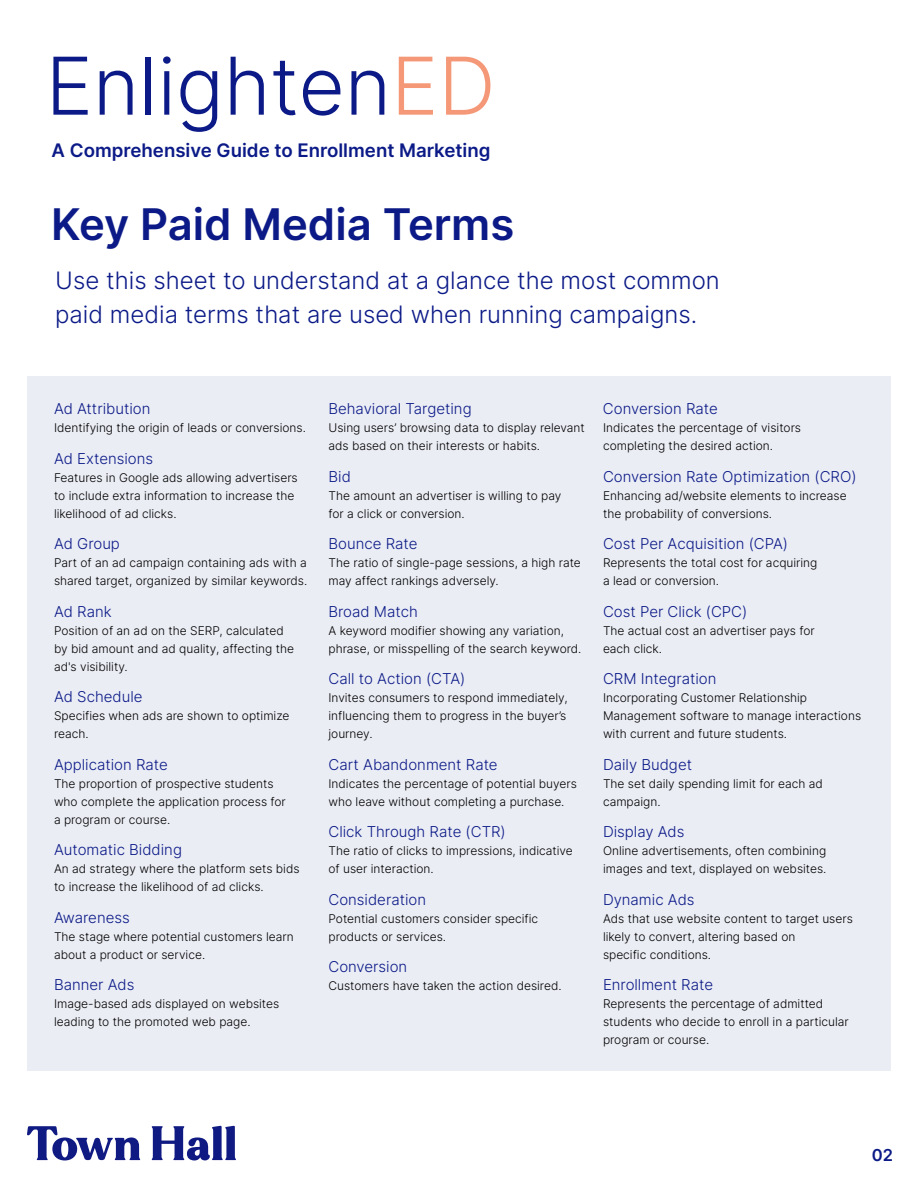
<style>
.page{position:relative;width:918px;height:1188px;background:#fff}
.page>*{position:absolute;margin:0;border:0;box-sizing:border-box;transform-origin:0 0}
.t1{font:300 79.65px "Inter";color:#0b1a87}
.t2{font:600 43.65px "Inter";color:#0b1a87}
.t3{font:300 24px/34.2px "Inter";color:#0b1a87}
.t4{font:600 18.6px "Inter";color:#0b1a87}
.t5{font:600 16.5px "Inter";color:#0b1a87}
.t6{font:300 15px "Inter";color:#0b1a87}
.t7{font:300 12px/18px "Inter";color:#000}
.s1{color:#f49878}
</style>
<div class="page">
<div style="left:27px;top:376px;width:864px;height:695px;background:#ebedf5"></div>
<svg style="left:27px;top:1126px;width:113px;height:34px"></svg>
<svg style="left:152px;top:1126px;width:84px;height:34px"></svg>
<h1 class="t1" style="left:46px;top:39px;width:451px">Enlighten<span class="s1">ED</span></h1>
<h3 class="t4" style="left:52px;top:139px;width:440px">A Comprehensive Guide to Enrollment Marketing</h3>
<h2 class="t2" style="left:51px;top:198px;width:465px">Key Paid Media Terms</h2>
<h3 class="t3" style="left:55px;top:263px;width:666px">Use this sheet to understand at a glance the most common paid media terms that are used when running campaigns.</h3>
<p class="t6" style="left:54px;top:400px;width:98px">Ad Attribution</p>
<p class="t7" style="left:54px;top:419px;width:253px">Identifying the origin of leads or conversions.</p>
<p class="t6" style="left:54px;top:450px;width:101px">Ad Extensions</p>
<p class="t7" style="left:54px;top:468px;width:245px">Features in Google ads allowing advertisers to include extra information to increase the likelihood of ad clicks.</p>
<p class="t6" style="left:54px;top:535px;width:67px">Ad Group</p>
<p class="t7" style="left:54px;top:554px;width:255px">Part of an ad campaign containing ads with a shared target, organized by similar keywords.</p>
<p class="t6" style="left:54px;top:603px;width:59px">Ad Rank</p>
<p class="t7" style="left:54px;top:621px;width:242px">Position of an ad on the SERP, calculated by bid amount and ad quality, affecting the ad's visibility.</p>
<p class="t6" style="left:54px;top:688px;width:90px">Ad Schedule</p>
<p class="t7" style="left:54px;top:707px;width:237px">Specifies when ads are shown to optimize reach.</p>
<p class="t6" style="left:54px;top:756px;width:115px">Application Rate</p>
<p class="t7" style="left:54px;top:774px;width:233px">The proportion of prospective students who complete the application process for a program or course.</p>
<p class="t6" style="left:54px;top:841px;width:130px">Automatic Bidding</p>
<p class="t7" style="left:54px;top:860px;width:247px">An ad strategy where the platform sets bids to increase the likelihood of ad clicks.</p>
<p class="t6" style="left:54px;top:909px;width:77px">Awareness</p>
<p class="t7" style="left:54px;top:927px;width:241px">The stage where potential customers learn about a product or service.</p>
<p class="t6" style="left:54px;top:976px;width:82px">Banner Ads</p>
<p class="t7" style="left:54px;top:995px;width:227px">Image-based ads displayed on websites leading to the promoted web page.</p>
<p class="t6" style="left:328px;top:400px;width:145px">Behavioral Targeting</p>
<p class="t7" style="left:328px;top:419px;width:258px">Using users’ browsing data to display relevant ads based on their interests or habits.</p>
<p class="t6" style="left:328px;top:468px;width:24px">Bid</p>
<p class="t7" style="left:328px;top:486px;width:234px">The amount an advertiser is willing to pay for a click or conversion.</p>
<p class="t6" style="left:328px;top:535px;width:90px">Bounce Rate</p>
<p class="t7" style="left:328px;top:554px;width:254px">The ratio of single-page sessions, a high rate may affect rankings adversely.</p>
<p class="t6" style="left:328px;top:603px;width:91px">Broad Match</p>
<p class="t7" style="left:328px;top:621px;width:254px">A keyword modifier showing any variation, phrase, or misspelling of the search keyword.</p>
<p class="t6" style="left:328px;top:670px;width:138px">Call to Action (CTA)</p>
<p class="t7" style="left:328px;top:689px;width:241px;text-align:justify">Invites consumers to respond immediately, influencing them to progress in the buyer’s journey.</p>
<p class="t6" style="left:328px;top:756px;width:171px">Cart Abandonment Rate</p>
<p class="t7" style="left:328px;top:774px;width:250px">Indicates the percentage of potential buyers who leave without completing a purchase.</p>
<p class="t6" style="left:328px;top:823px;width:179px">Click Through Rate (CTR)</p>
<p class="t7" style="left:328px;top:842px;width:246px">The ratio of clicks to impressions, indicative of user interaction.</p>
<p class="t6" style="left:328px;top:891px;width:99px">Consideration</p>
<p class="t7" style="left:328px;top:909px;width:211px">Potential customers consider specific products or services.</p>
<p class="t6" style="left:328px;top:958px;width:80px">Conversion</p>
<p class="t7" style="left:328px;top:977px;width:235px">Customers have taken the action desired.</p>
<p class="t6" style="left:603px;top:400px;width:116px">Conversion Rate</p>
<p class="t7" style="left:603px;top:419px;width:200px">Indicates the percentage of visitors completing the desired action.</p>
<p class="t6" style="left:603px;top:468px;width:255px">Conversion Rate Optimization (CRO)</p>
<p class="t7" style="left:603px;top:486px;width:245px">Enhancing ad/website elements to increase the probability of conversions.</p>
<p class="t6" style="left:603px;top:535px;width:187px">Cost Per Acquisition (CPA)</p>
<p class="t7" style="left:603px;top:554px;width:216px">Represents the total cost for acquiring a lead or conversion.</p>
<p class="t6" style="left:603px;top:603px;width:146px">Cost Per Click (CPC)</p>
<p class="t7" style="left:603px;top:621px;width:213px">The actual cost an advertiser pays for each click.</p>
<p class="t6" style="left:603px;top:670px;width:115px">CRM Integration</p>
<p class="t7" style="left:603px;top:689px;width:260px">Incorporating Customer Relationship<br>Management software to manage interactions with current and future students.</p>
<p class="t6" style="left:603px;top:756px;width:91px">Daily Budget</p>
<p class="t7" style="left:603px;top:774px;width:221px">The set daily spending limit for each ad campaign.</p>
<p class="t6" style="left:603px;top:823px;width:83px">Display Ads</p>
<p class="t7" style="left:603px;top:842px;width:225px">Online advertisements, often combining images and text, displayed on websites.</p>
<p class="t6" style="left:603px;top:891px;width:93px">Dynamic Ads</p>
<p class="t7" style="left:603px;top:909px;width:251px">Ads that use website content to target users likely to convert, altering based on<br>specific conditions.</p>
<p class="t6" style="left:603px;top:976px;width:112px">Enrollment Rate</p>
<p class="t7" style="left:603px;top:995px;width:247px">Represents the percentage of admitted students who decide to enroll in a particular program or course.</p>
<h3 class="t5" style="left:872px;top:1145px;width:23px">02</h3>
</div>
